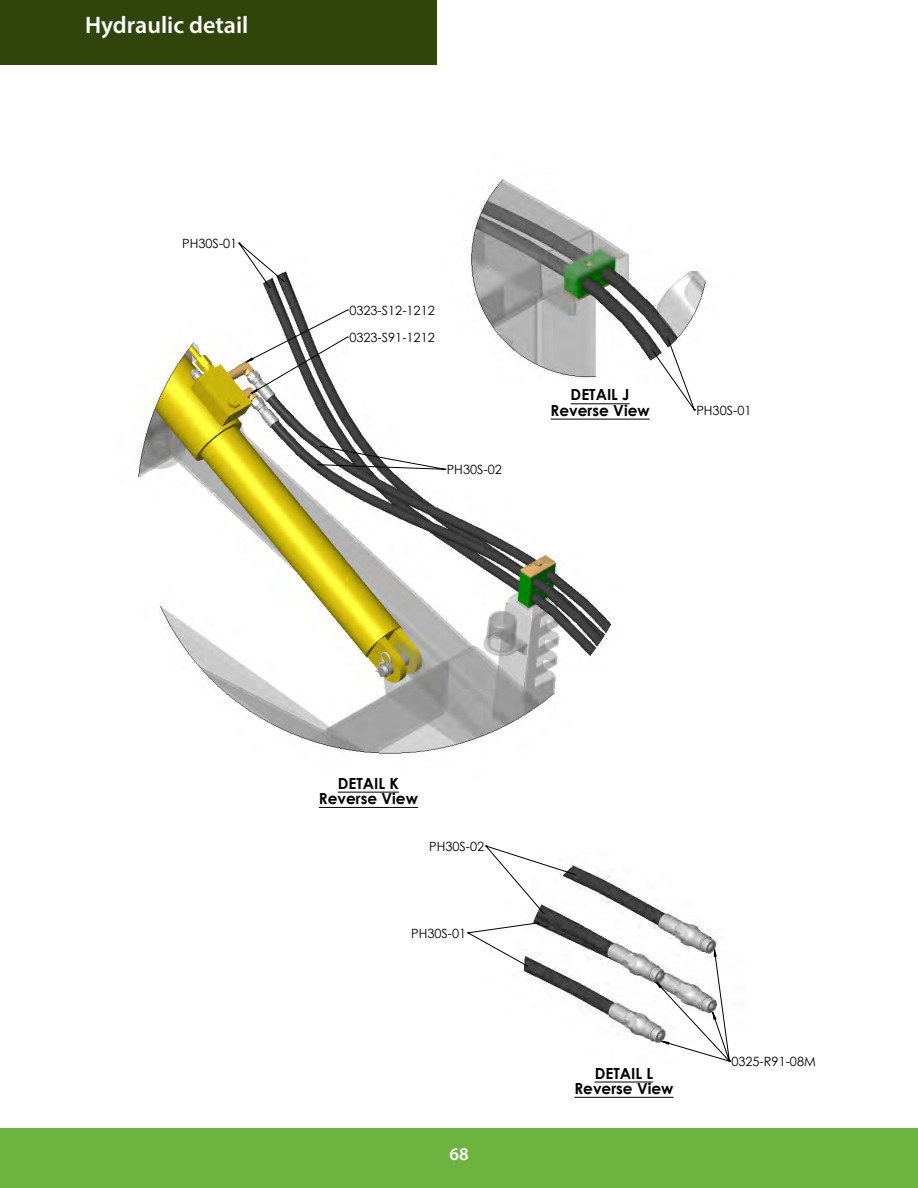
<style>
.page{position:relative;width:918px;height:1188px;background:#fff}
.page>*{position:absolute;margin:0;border:0;box-sizing:border-box;transform-origin:0 0}
.t1{font:600 24px "Myriad Pro";color:#fff}
.t2{font:600 18px "Myriad Pro";color:#fff}
.t3{font:700 15.3px/15.3px "Century Gothic";color:#000;text-align:center}
.t4{font:12.75px/27px "Century Gothic";color:#000}
</style>
<div class="page">
<div style="left:0;top:1129px;width:918px;height:59px;background:#6cb43f"></div>
<div style="left:0;top:0;width:436px;height:65px;background:#31450b"></div>
<img style="left:137px;top:342px;width:101px;height:361px">
<img style="left:472px;top:179px;width:138px;height:63px">
<hr style="left:595px;top:1082px;width:58px;height:1px;background:#000">
<hr style="left:574px;top:1097px;width:99px;height:1px;background:#000">
<svg style="left:238px;top:242px;width:492px;height:820px"></svg>
<svg style="left:246px;top:281px;width:470px;height:763px"></svg>
<p class="t1" style="left:85px;top:10px;width:165px">Hydraulic detail</p>
<p class="t4" style="left:182px;top:230px;width:57px">PH30S-01</p>
<p class="t4" style="left:349px;top:297px;width:87px">0323-S12-1212<br>0323-S91-1212</p>
<p class="t4" style="left:447px;top:456px;width:57px">PH30S-02</p>
<p class="t3" style="left:551px;top:387px;width:101px">DETAIL J<br>Reverse View</p>
<p class="t4" style="left:696px;top:396px;width:57px">PH30S-01</p>
<p class="t3" style="left:319px;top:775px;width:101px">DETAIL K<br>Reverse View</p>
<p class="t4" style="left:429px;top:833px;width:57px">PH30S-02</p>
<p class="t4" style="left:411px;top:919px;width:57px">PH30S-01</p>
<h2 class="t2" style="left:449px;top:1142px;width:21px">68</h2>
<p class="t3" style="left:574px;top:1065px;width:101px">DETAIL L<br>Reverse View</p>
<p class="t4" style="left:731px;top:1048px;width:86px">0325-R91-08M</p>
</div>
